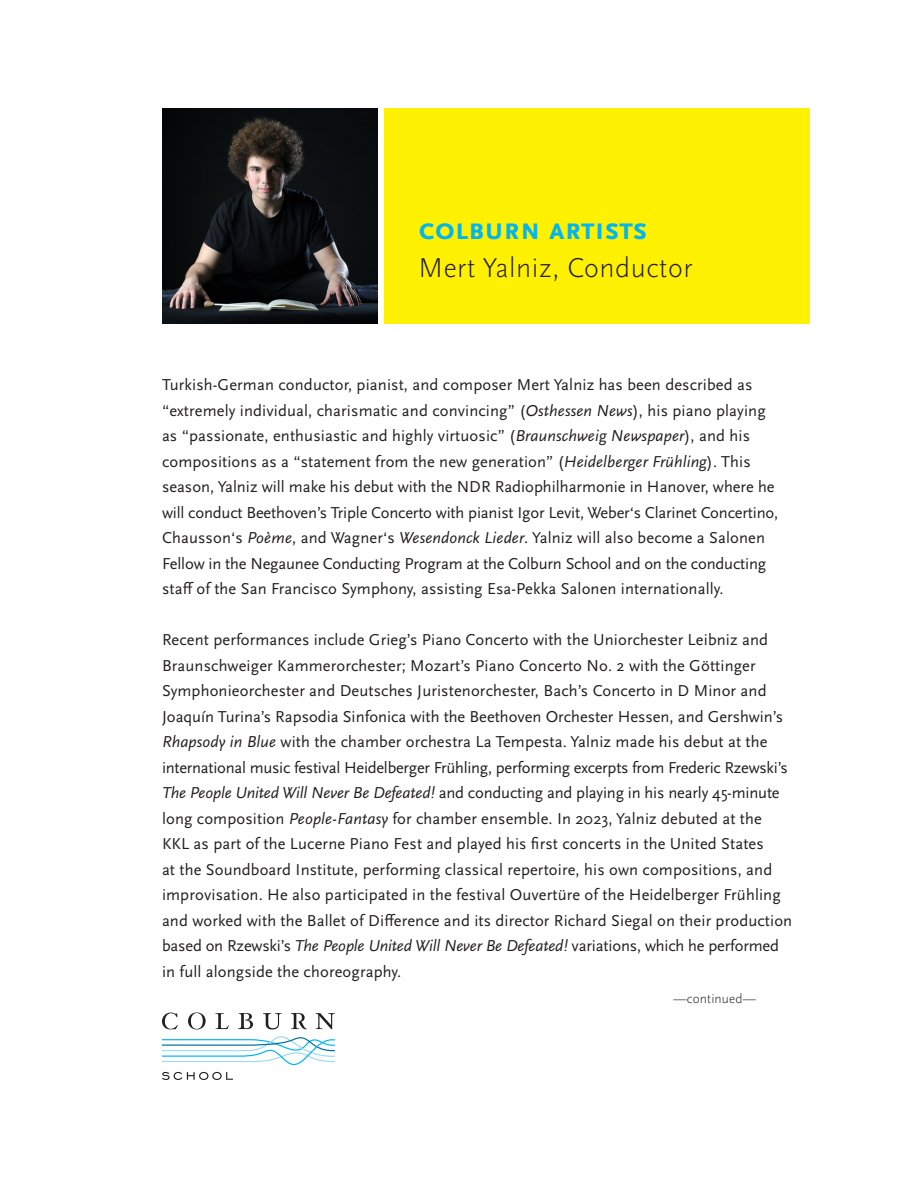
<style>
.page{position:relative;width:918px;height:1188px;background:#fff}
.page>*{position:absolute;margin:0;border:0;box-sizing:border-box;transform-origin:0 0}
.t1{font:700 31.5px "Scala Sans Pro";color:#00b6f0}
.t2{font:300 28.5px "Scala Sans Pro";letter-spacing:.02em;color:#231f20}
.t3{font:16.5px/25.5px "Scala Sans Pro";letter-spacing:.01em;color:#231f20}
.t4{font:300 13.5px "Scala Sans Pro";letter-spacing:.01em;color:#231f20}
.s1{font-style:italic}
</style>
<div class="page">
<img style="left:162px;top:108px;width:216px;height:216px">
<div style="left:385px;top:108px;width:425px;height:216px;background:#fff101"></div>
<svg style="left:162px;top:1072px;width:71px;height:8px"></svg>
<svg style="left:162px;top:1012px;width:173px;height:53px"></svg>
<p class="t1" style="left:418px;top:211px;width:230px">colburn artists</p>
<p class="t2" style="left:418px;top:252px;width:276px">Mert Yalniz, Conductor</p>
<p class="t3" style="left:162px;top:372px;width:618px">Turkish-German conductor, pianist, and composer Mert Yalniz has been described as “extremely individual, charismatic and convincing” (<span class="s1">Osthessen News</span>), his piano playing as “passionate, enthusiastic and highly virtuosic” (<span class="s1">Braunschweig Newspaper</span>), and his compositions as a “statement from the new generation” (<span class="s1">Heidelberger Frühling</span>). This season, Yalniz will make his debut with the NDR Radiophilharmonie in Hanover, where he will conduct Beethoven’s Triple Concerto with pianist Igor Levit, Weber‘s Clarinet Concertino, Chausson‘s <span class="s1">Poème</span>, and Wagner‘s <span class="s1">Wesendonck Lieder</span>. Yalniz will also become a Salonen Fellow in the Negaunee Conducting Program at the Colburn School and on the conducting staff of the San Francisco Symphony, assisting Esa-Pekka Salonen internationally.</p>
<p class="t3" style="left:162px;top:627px;width:632px">Recent performances include Grieg’s Piano Concerto with the Uniorchester Leibniz and Braunschweiger Kammerorchester; Mozart’s Piano Concerto No. 2 with the Göttinger Symphonieorchester and Deutsches Juristenorchester, Bach’s Concerto in D Minor and Joaquín Turina’s Rapsodia Sinfonica with the Beethoven Orchester Hessen, and Gershwin’s <span class="s1">Rhapsody in Blue</span> with the chamber orchestra La Tempesta. Yalniz made his debut at the international music festival Heidelberger Frühling, performing excerpts from Frederic Rzewski’s <span class="s1">The People United Will Never Be Defeated!</span> and conducting and playing in his nearly 45-minute long composition <span class="s1">People-Fantasy</span> for chamber ensemble. In 2023, Yalniz debuted at the KKL as part of the Lucerne Piano Fest and played his first concerts in the United States<br>at the Soundboard Institute, performing classical repertoire, his own compositions, and improvisation. He also participated in the festival Ouvertüre of the Heidelberger Frühling and worked with the Ballet of Difference and its director Richard Siegal on their production based on Rzewski’s <span class="s1">The People United Will Never Be Defeated!</span> variations, which he performed in full alongside the choreography.</p>
<p class="t4" style="left:673px;top:991px;width:84px">—continued—</p>
</div>
